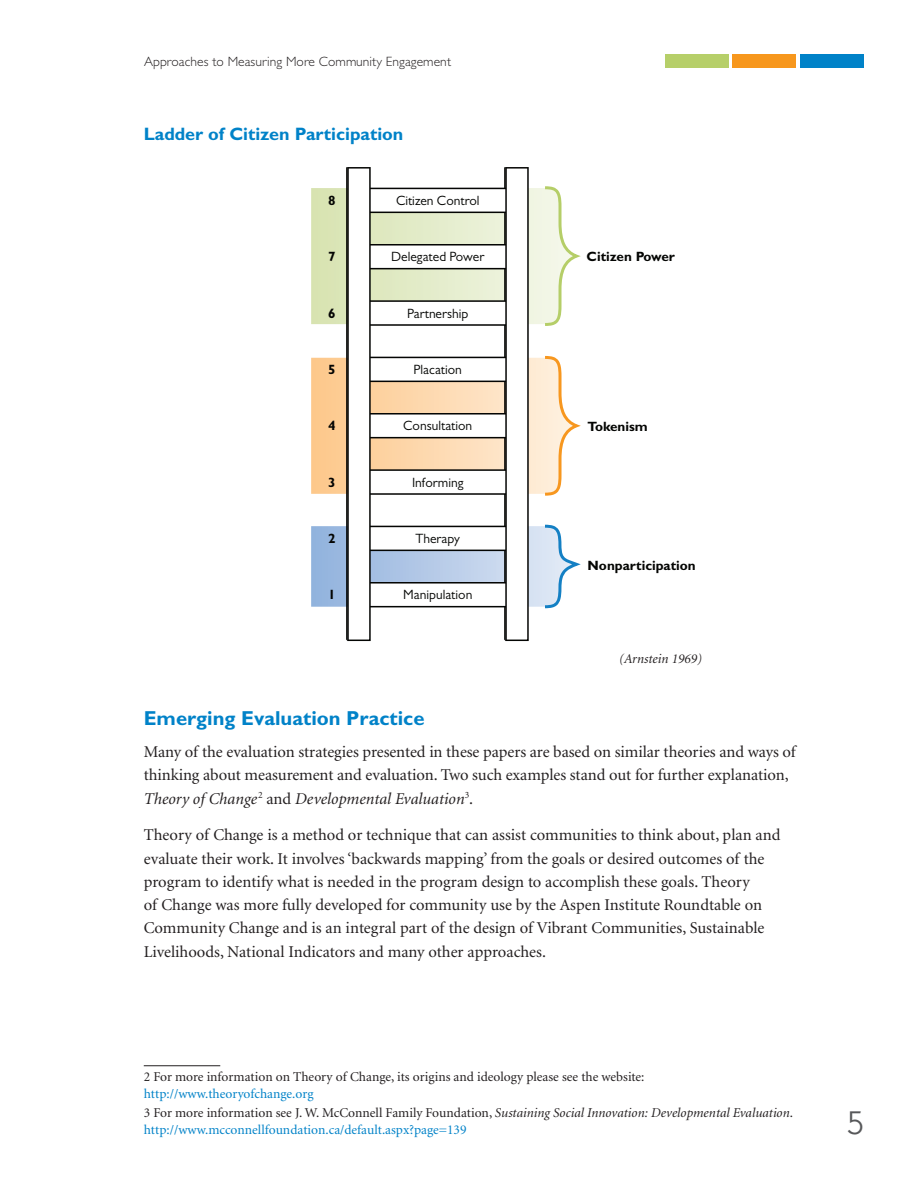
<style>
.page{position:relative;width:918px;height:1188px;background:#fff}
.page>*{position:absolute;margin:0;border:0;box-sizing:border-box;transform-origin:0 0}
.t1{font:33px "Itc Kabel";color:#57585a}
.t2{font:700 20.25px "Gill Sans";color:#0082c8}
.t3{font:700 18px "Gill Sans";color:#0082c8}
.t4{font:16.5px/23.2px "Minion";color:#231f20}
.t5{font:13.5px/19.5px "Minion";color:#231f20}
.t6{font:13.5px "Gill Sans";color:#040503}
.t7{font:13.5px "Minion";color:#0082c8}
.t8{font:300 13.5px "Gill Sans";letter-spacing:.005em;color:#231f20}
.t9{font:700 13.5px "Gill Sans";color:#040503}
.t10{font:italic 13.5px "Minion";color:#231f20}
.s1{font-style:italic}
.s2{color:#0082c8}
</style>
<div class="page">
<div style="left:665px;top:54px;width:64px;height:13px;background:#b6cf69"></div>
<div style="left:800px;top:54px;width:64px;height:13px;background:#0082c8"></div>
<div style="left:732px;top:54px;width:64px;height:13px;background:#f7971d"></div>
<hr style="left:144px;top:1065px;width:76px;height:1px;background:#231f20">
<svg style="left:311px;top:167px;width:270px;height:474px"></svg>
<p class="t8" style="left:144px;top:54px;width:309px">Approaches to Measuring More Community Engagement</p>
<p class="t3" style="left:144px;top:123px;width:261px">Ladder of Citizen Participation</p>
<p class="t9" style="left:328px;top:193px;width:9px">8</p>
<p class="t6" style="left:396px;top:193px;width:85px">Citizen Control</p>
<p class="t9" style="left:328px;top:249px;width:9px">7</p>
<p class="t6" style="left:391px;top:249px;width:95px">Delegated Power</p>
<p class="t9" style="left:587px;top:249px;width:90px">Citizen Power</p>
<p class="t9" style="left:328px;top:305px;width:9px">6</p>
<p class="t6" style="left:407px;top:305px;width:63px">Partnership</p>
<p class="t9" style="left:328px;top:362px;width:9px">5</p>
<p class="t6" style="left:414px;top:362px;width:50px">Placation</p>
<p class="t9" style="left:328px;top:418px;width:9px">4</p>
<p class="t6" style="left:403px;top:418px;width:70px">Consultation</p>
<p class="t9" style="left:588px;top:418px;width:62px">Tokenism</p>
<p class="t9" style="left:328px;top:474px;width:9px">3</p>
<p class="t6" style="left:412px;top:474px;width:53px">Informing</p>
<p class="t9" style="left:328px;top:530px;width:9px">2</p>
<p class="t6" style="left:415px;top:531px;width:46px">Therapy</p>
<p class="t9" style="left:588px;top:557px;width:110px">Nonparticipation</p>
<p class="t9" style="left:328px;top:587px;width:9px">1</p>
<p class="t6" style="left:403px;top:587px;width:71px">Manipulation</p>
<p class="t10" style="left:619px;top:652px;width:84px">(Arnstein 1969)</p>
<p class="t2" style="left:144px;top:706px;width:282px">Emerging Evaluation Practice</p>
<p class="t4" style="left:144px;top:741px;width:653px">Many of the evaluation strategies presented in these papers are based on similar theories and ways of thinking about measurement and evaluation. Two such examples stand out for further explanation,<br><span class="s1">Theory of Change</span><sup>2</sup> and <span class="s1">Developmental Evaluation</span><sup>3</sup>.</p>
<p class="t4" style="left:144px;top:824px;width:638px">Theory of Change is a method or technique that can assist communities to think about, plan and evaluate their work. It involves ‘backwards mapping’ from the goals or desired outcomes of the program to identify what is needed in the program design to accomplish these goals. Theory<br>of Change was more fully developed for community use by the Aspen Institute Roundtable on Community Change and is an integral part of the design of Vibrant Communities, Sustainable Livelihoods, National Indicators and many other approaches.</p>
<p class="t5" style="left:144px;top:1068px;width:502px">2 For more information on Theory of Change, its origins and ideology please see the website:</p>
<p class="t5" style="left:144px;top:1084px;width:651px"><span class="s2">http://www.theoryofchange.org<br></span>3 For more information see J. W. McConnell Family Foundation, <span class="s1">Sustaining Social Innovation: Developmental Evaluation</span>.</p>
<p class="t7" style="left:144px;top:1123px;width:324px">http://www.mcconnellfoundation.ca/default.aspx?page=139</p>
<h1 class="t1" style="left:848px;top:1104px;width:18px">5</h1>
</div>
